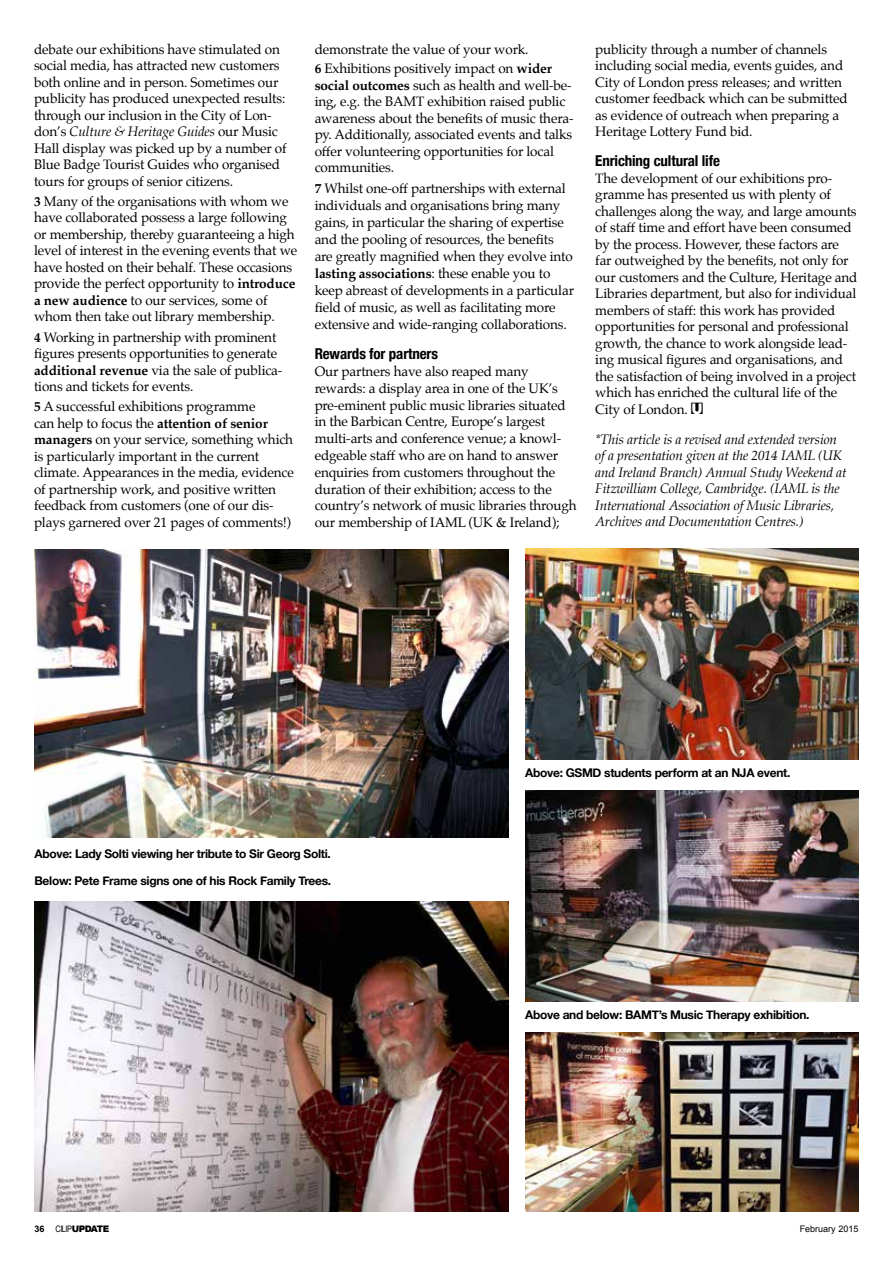
<style>
.page{position:relative;width:893px;height:1263px;background:#fff}
.page>*{position:absolute;margin:0;border:0;box-sizing:border-box;transform-origin:0 0}
.t1{font:700 condensed 15px "Helvetica Neue";letter-spacing:-.01em;color:#000}
.t2{font:13.5px/16.5px "Palatino";letter-spacing:-.01em;color:#000}
.t3{font:italic 13.5px/16.5px "Palatino";letter-spacing:-.01em;color:#000}
.t4{font:700 12px "Helvetica Neue";letter-spacing:-.025em;color:#000}
.t5{font:900 9px "Arial";letter-spacing:-.05em;color:#000}
.t6{font:9px "Arial";color:#000}
.s1{font-style:italic}
.s2{font-weight:700}
.s3{font-family:"Interstate";font-weight:900;font-size:15px;color:#fff}
.s4{font-family:"Arial Narrow";font-weight:400}
</style>
<div class="page">
<img style="left:34px;top:550px;width:474px;height:288px">
<img style="left:34px;top:901px;width:474px;height:310px">
<img style="left:525px;top:549px;width:333px;height:211px">
<img style="left:525px;top:790px;width:334px;height:211px">
<img style="left:525px;top:1032px;width:334px;height:179px">
<p class="t2" style="left:34px;top:41px;width:254px">debate our exhibitions have stimulated on social media, has attracted new customers both online and in person. Sometimes our publicity has produced unexpected results: through our inclusion in the City of Lon&shy;don’s <span class="s1">Culture &amp; Heritage Guides</span> our Music Hall display was picked up by a number of Blue Badge Tourist Guides who organised tours for groups of senior citizens.</p>
<p class="t2" style="left:34px;top:193px;width:265px"><span class="s2">3</span> Many of the organisations with whom we have collaborated possess a large following or membership, thereby guaranteeing a high level of interest in the evening events that we have hosted on their behalf. These occasions provide the perfect opportunity to <span class="s2">introduce a new audience</span> to our services, some of whom then take out library membership.</p>
<p class="t2" style="left:34px;top:329px;width:250px"><span class="s2">4</span> Working in partnership with prominent figures presents opportunities to generate <span class="s2">additional revenue</span> via the sale of publica&shy;tions and tickets for events.</p>
<p class="t2" style="left:34px;top:398px;width:261px"><span class="s2">5</span> A successful exhibitions programme<br>can help to focus the <span class="s2">attention of senior managers</span> on your service, something which is particularly important in the current climate. Appearances in the media, evidence of partnership work, and positive written feedback from customers (one of our dis&shy;plays garnered over 21 pages of comments!)</p>
<p class="t2" style="left:315px;top:39px;width:239px;line-height:19.5px">demonstrate the value of your work.<br><span class="s2">6</span> Exhibitions positively impact on <span class="s2">wider</span></p>
<p class="t2" style="left:315px;top:77px;width:260px"><span class="s2">social outcomes</span> such as health and well-be&shy;ing, e.g. the BAMT exhibition raised public awareness about the benefits of music thera&shy;py. Additionally, associated events and talks offer volunteering opportunities for local communities.</p>
<p class="t2" style="left:315px;top:180px;width:261px;line-height:17px"><span class="s2">7</span> Whilst one-off partnerships with external individuals and organisations bring many gains, in particular the sharing of expertise and the pooling of resources, the benefits are greatly magnified when they evolve into <span class="s2">lasting associations</span>: these enable you to keep abreast of developments in a particular field of music, as well as facilitating more extensive and wide-ranging collaborations.</p>
<p class="t1" style="left:315px;top:341px;width:125px">Rewards for partners</p>
<p class="t2" style="left:315px;top:363px;width:264px">Our partners have also reaped many rewards: a display area in one of the UK’s pre-eminent public music libraries situated in the Barbican Centre, Europe’s largest multi-arts and conference venue; a knowl&shy;edgeable staff who are on hand to answer enquiries from customers throughout the duration of their exhibition; access to the country’s network of music libraries through our membership of IAML (UK &amp; Ireland);</p>
<p class="t2" style="left:595px;top:41px;width:254px">publicity through a number of channels including social media, events guides, and City of London press releases; and written customer feedback which can be submitted as evidence of outreach when preparing a Heritage Lottery Fund bid.</p>
<p class="t1" style="left:595px;top:149px;width:126px">Enriching cultural life</p>
<p class="t2" style="left:595px;top:170px;width:264px">The development of our exhibitions pro&shy;gramme has presented us with plenty of challenges along the way, and large amounts of staff time and effort have been consumed by the process. However, these factors are far outweighed by the benefits, not only for our customers and the Culture, Heritage and Libraries department, but also for individual members of staff: this work has provided opportunities for personal and professional growth, the chance to work alongside lead&shy;ing musical figures and organisations, and the satisfaction of being involved in a project which has enriched the cultural life of the City of London. ■<span class="s3">U</span></p>
<p class="t3" style="left:595px;top:431px;width:253px">*This article is a revised and extended version of a presentation given at the 2014 IAML (UK and Ireland Branch) Annual Study Weekend at Fitzwilliam College, Cambridge. (IAML is the International Association of Music Libraries, Archives and Documentation Centres.)</p>
<p class="t4" style="left:525px;top:763px;width:267px">Above: GSMD students perform at an NJA event.</p>
<p class="t4" style="left:34px;top:845px;width:298px">Above: Lady Solti viewing her tribute to Sir Georg Solti.</p>
<p class="t4" style="left:34px;top:872px;width:298px">Below: Pete Frame signs one of his Rock Family Trees.</p>
<p class="t4" style="left:525px;top:1005px;width:286px">Above and below: BAMT’s Music Therapy exhibition.</p>
<p class="t5" style="left:34px;top:1222px;width:76px"><span class="s2">36</span> <span class="s4">CILIP</span>UPDATE</p>
<p class="t6" style="left:800px;top:1223px;width:60px">February 2015</p>
</div>
